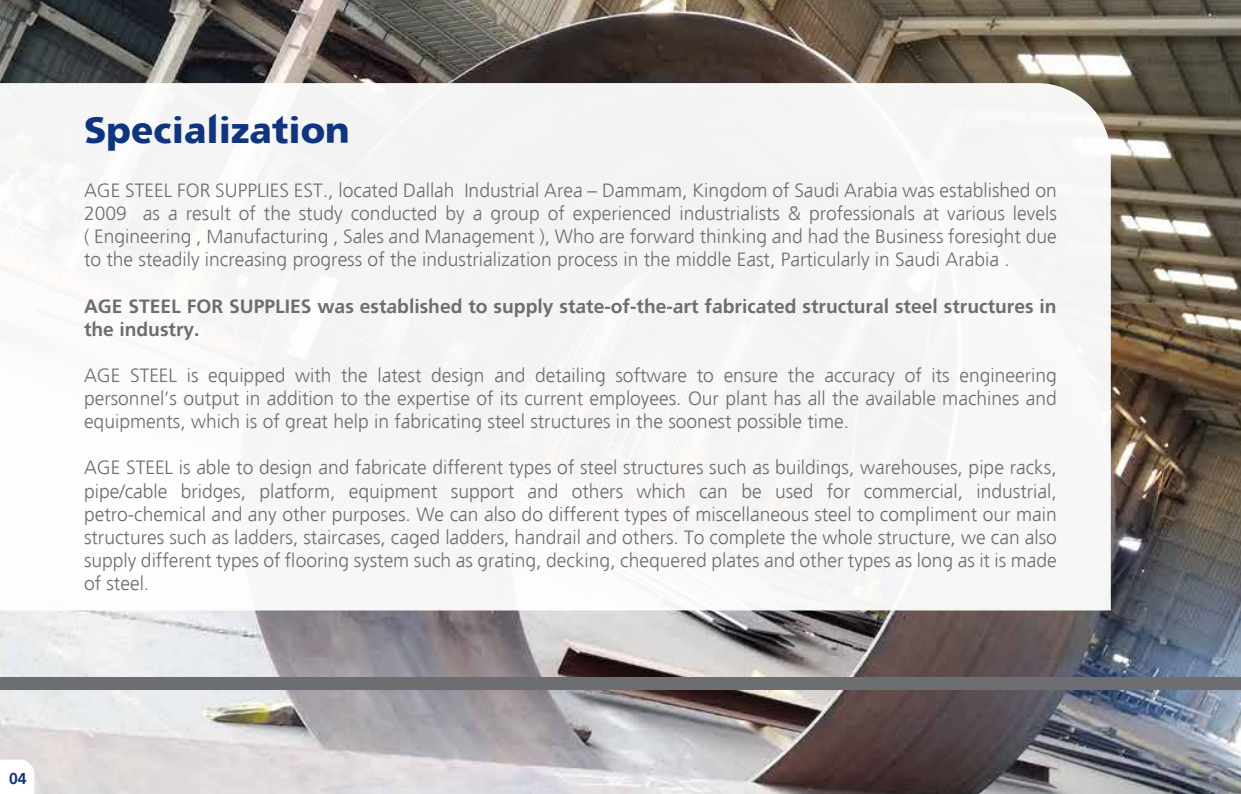
<style>
.page{position:relative;width:1241px;height:794px;background:#fff}
.page>*{position:absolute;margin:0;border:0;box-sizing:border-box;transform-origin:0 0}
.t1{font:900 36.75px "Freeway";color:#10357f}
.t2{font:300 19.25px/23.1px "Freeway";color:#6d6e71;text-align:justify}
.t3{font:19.25px/23.1px "Freeway Demi";color:#6d6e71}
.t4{font:15.75px "Freeway Demi";color:#10357f}
</style>
<div class="page">
<img style="left:0;top:0;width:1240px;height:794px">
<svg style="left:0;top:759px;width:34px;height:35px"></svg>
<div style="left:0;top:83px;width:1110px;height:527px;background:#f6f6f5"></div>
<div style="left:0;top:677px;width:1240px;height:13px;background:#6d6e71"></div>
<h1 class="t1" style="left:84px;top:107px;width:267px">Specialization</h1>
<p class="t2" style="left:84px;top:179px;width:974px">AGE STEEL FOR SUPPLIES EST., located Dallah Industrial Area – Dammam, Kingdom of Saudi Arabia was established on 2009 as a result of the study conducted by a group of experienced industrialists &amp; professionals at various levels ( Engineering , Manufacturing , Sales and Management ), Who are forward thinking and had the Business foresight due to the steadily increasing progress of the industrialization process in the middle East, Particularly in Saudi Arabia .</p>
<p class="t3" style="left:84px;top:295px;width:974px">AGE STEEL FOR SUPPLIES was established to supply state-of-the-art fabricated structural steel structures in the industry.</p>
<p class="t2" style="left:84px;top:364px;width:974px">AGE STEEL is equipped with the latest design and detailing software to ensure the accuracy of its engineering personnel’s output in addition to the expertise of its current employees. Our plant has all the available machines and equipments, which is of great help in fabricating steel structures in the soonest possible time.</p>
<p class="t2" style="left:84px;top:456px;width:974px">AGE STEEL is able to design and fabricate different types of steel structures such as buildings, warehouses, pipe racks, pipe/cable bridges, platform, equipment support and others which can be used for commercial, industrial, petro-chemical and any other purposes. We can also do different types of miscellaneous steel to compliment our main structures such as ladders, staircases, caged ladders, handrail and others. To complete the whole structure, we can also supply different types of flooring system such as grating, decking, chequered plates and other types as long as it is made of steel.</p>
<p class="t4" style="left:9px;top:769px;width:19px">04</p>
</div>
